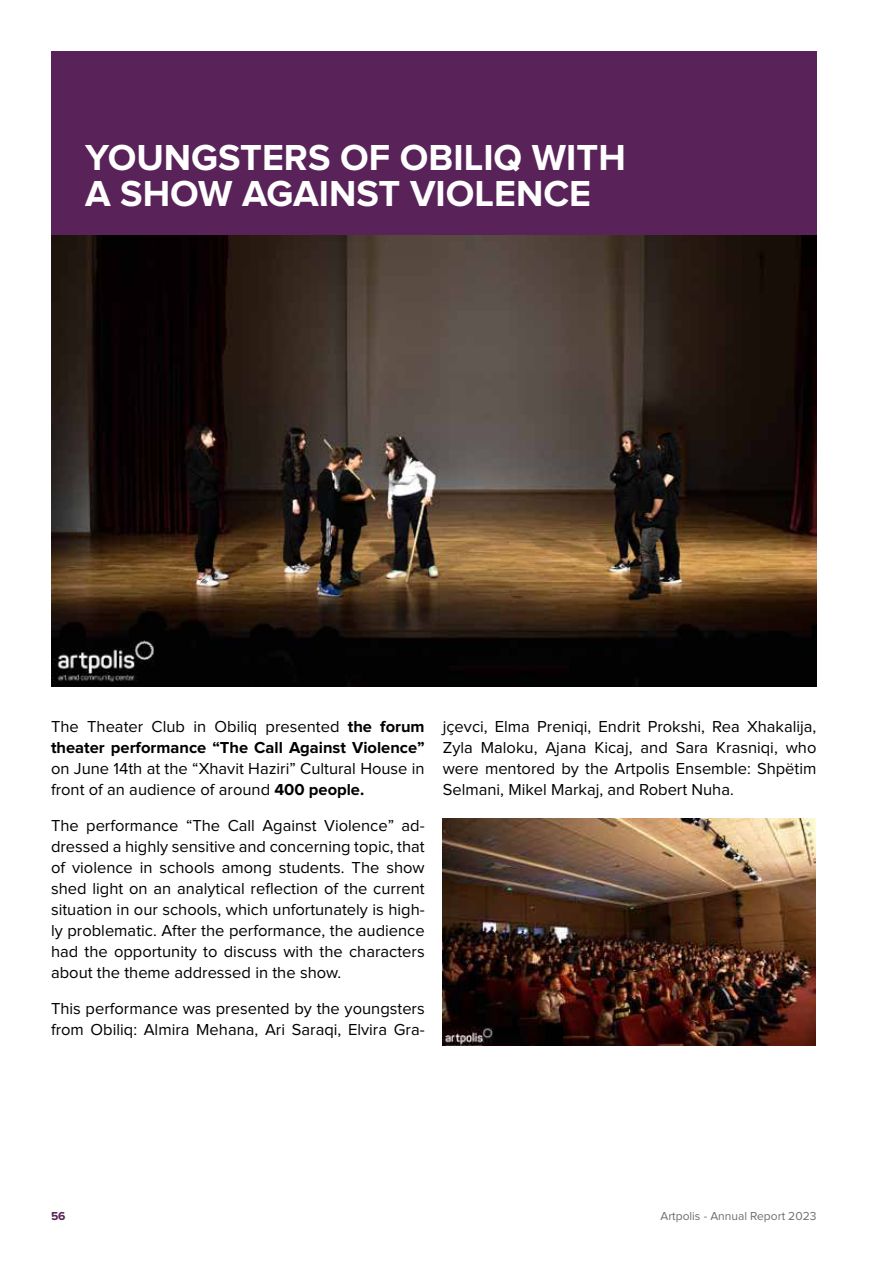
<style>
.page{position:relative;width:893px;height:1263px;background:#fff}
.page>*{position:absolute;margin:0;border:0;box-sizing:border-box;transform-origin:0 0}
.t1{font:700 37.5px/36px "Proxima Nova";color:#fff}
.t2{font:16.5px/21px "Proxima Nova";color:#000}
.t3{font:700 16.5px/21px "Proxima Nova";color:#000}
.t4{font:12px "Proxima Nova";color:#6d6e71}
.t5{font:700 12px "Proxima Nova";color:#592258}
.s1{font-weight:400}
.s2{font-weight:700}
</style>
<div class="page">
<div style="left:51px;top:51px;width:765px;height:187px;background:#592258"></div>
<img style="left:51px;top:236px;width:765px;height:451px">
<img style="left:443px;top:819px;width:373px;height:227px">
<h1 class="t1" style="left:85px;top:141px;width:542px">YOUNGSTERS OF OBILIQ WITH<br>A SHOW AGAINST VIOLENCE</h1>
<p class="t3" style="left:51px;top:716px;width:375px"><span class="s1">The Theater Club in Obiliq presented</span> the forum theater performance “The Call Against Violence”</p>
<p class="t2" style="left:51px;top:758px;width:375px">on June 14th at the “Xhavit Haziri” Cultural House in front of an audience of around <span class="s2">400 people.</span></p>
<p class="t2" style="left:51px;top:815px;width:375px;text-align:justify">The performance “The Call Against Violence” ad&shy;dressed a highly sensitive and concerning topic, that of violence in schools among students. The show shed light on an analytical reflection of the current situation in our schools, which unfortunately is high&shy;ly problematic. After the performance, the audience had the opportunity to discuss with the characters about the theme addressed in the show.</p>
<p class="t2" style="left:51px;top:998px;width:375px">This performance was presented by the youngsters from Obiliq: Almira Mehana, Ari Saraqi, Elvira Gra-</p>
<p class="t2" style="left:443px;top:716px;width:375px;text-align:justify">jçevci, Elma Preniqi, Endrit Prokshi, Rea Xhakalija, Zyla Maloku, Ajana Kicaj, and Sara Krasniqi, who were mentored by the Artpolis Ensemble: Shpëtim Selmani, Mikel Markaj, and Robert Nuha.</p>
<p class="t5" style="left:51px;top:1209px;width:16px">56</p>
<p class="t4" style="left:660px;top:1210px;width:157px">Artpolis - Annual Report 2023</p>
</div>
